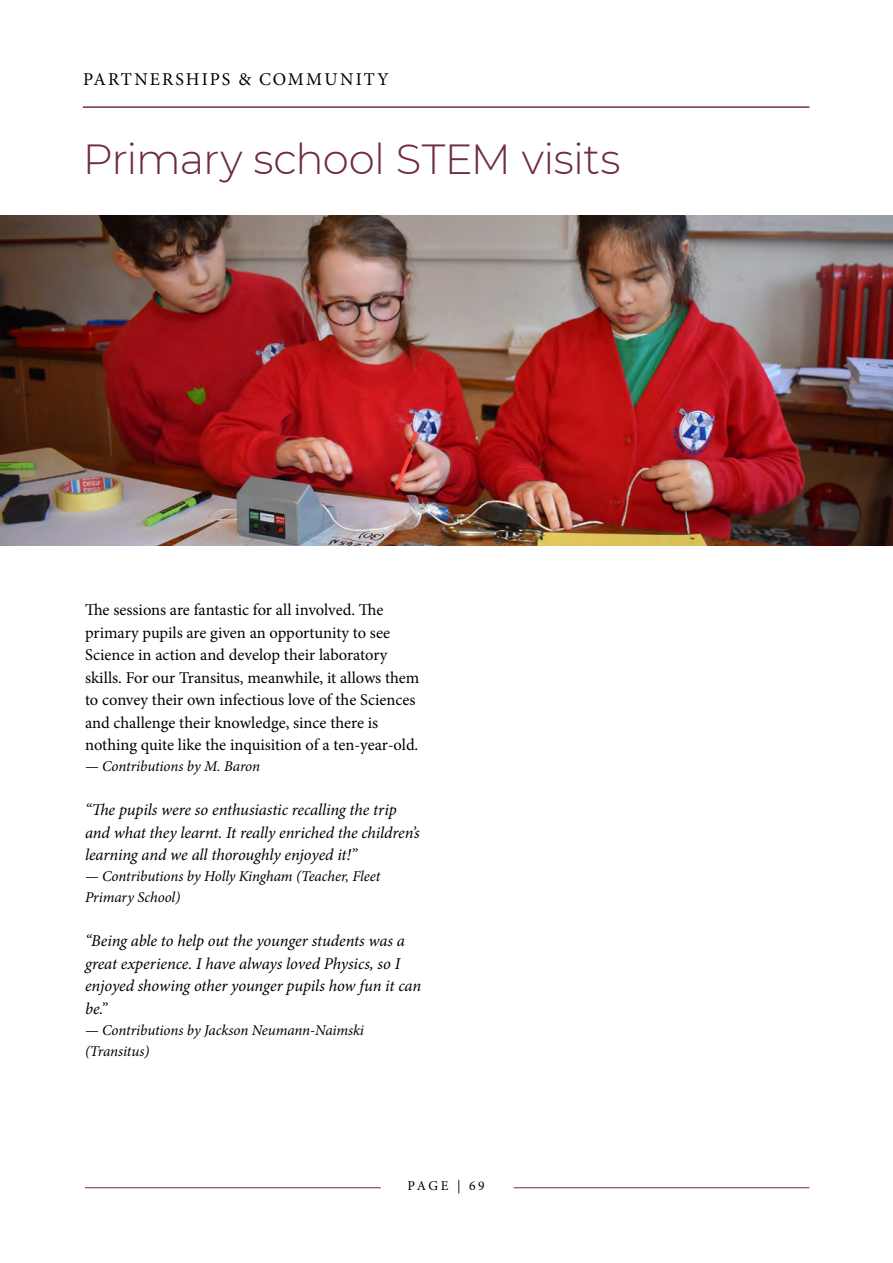
<style>
.page{position:relative;width:893px;height:1263px;background:#fff}
.page>*{position:absolute;margin:0;border:0;box-sizing:border-box;transform-origin:0 0}
.t1{font:300 42px "Montserrat";letter-spacing:-.02em;color:#6f2c3e}
.t2{font:18px "Minion Pro";letter-spacing:.115em;color:#000}
.t3{font:16.5px/22.5px "Minion Pro";color:#000}
.t4{font:italic 16.5px/22.5px "Minion Pro";letter-spacing:-.005em;color:#000}
.t5{font:italic 15px/21px "Minion Pro";letter-spacing:-.01em;color:#000}
.t6{font:13.5px "Minion Pro";letter-spacing:.18em;color:#000}
</style>
<div class="page">
<hr style="left:514px;top:1187px;width:295px;height:1px;background:#6f2c3e">
<hr style="left:85px;top:1187px;width:296px;height:1px;background:#6f2c3e">
<hr style="left:83px;top:107px;width:726px;height:1px;background:#6f2c3e">
<img style="left:0;top:215px;width:893px;height:331px">
<p class="t2" style="left:83px;top:68px;width:307px">PARTNERSHIPS &amp; COMMUNITY</p>
<h1 class="t1" style="left:83px;top:130px;width:539px">Primary school STEM visits</h1>
<p class="t3" style="left:85px;top:599px;width:336px">The sessions are fantastic for all involved. The primary pupils are given an opportunity to see Science in action and develop their laboratory skills. For our Transitus, meanwhile, it allows them to convey their own infectious love of the Sciences and challenge their knowledge, since there is nothing quite like the inquisition of a ten-year-old.</p>
<p class="t5" style="left:85px;top:756px;width:177px">— Contributions by M. Baron</p>
<p class="t4" style="left:85px;top:799px;width:336px">“The pupils were so enthusiastic recalling the trip and what they learnt. It really enriched the children’s learning and we all thoroughly enjoyed it!”</p>
<p class="t5" style="left:85px;top:866px;width:297px">— Contributions by Holly Kingham (Teacher, Fleet<br>Primary School)</p>
<p class="t4" style="left:85px;top:929px;width:338px">“Being able to help out the younger students was a great experience. I have always loved Physics, so I enjoyed showing other younger pupils how fun it can be.”</p>
<p class="t5" style="left:85px;top:1019px;width:280px">— Contributions by Jackson Neumann-Naimski (Transitus)</p>
<p class="t6" style="left:408px;top:1177px;width:78px">PAGE | 69</p>
</div>
